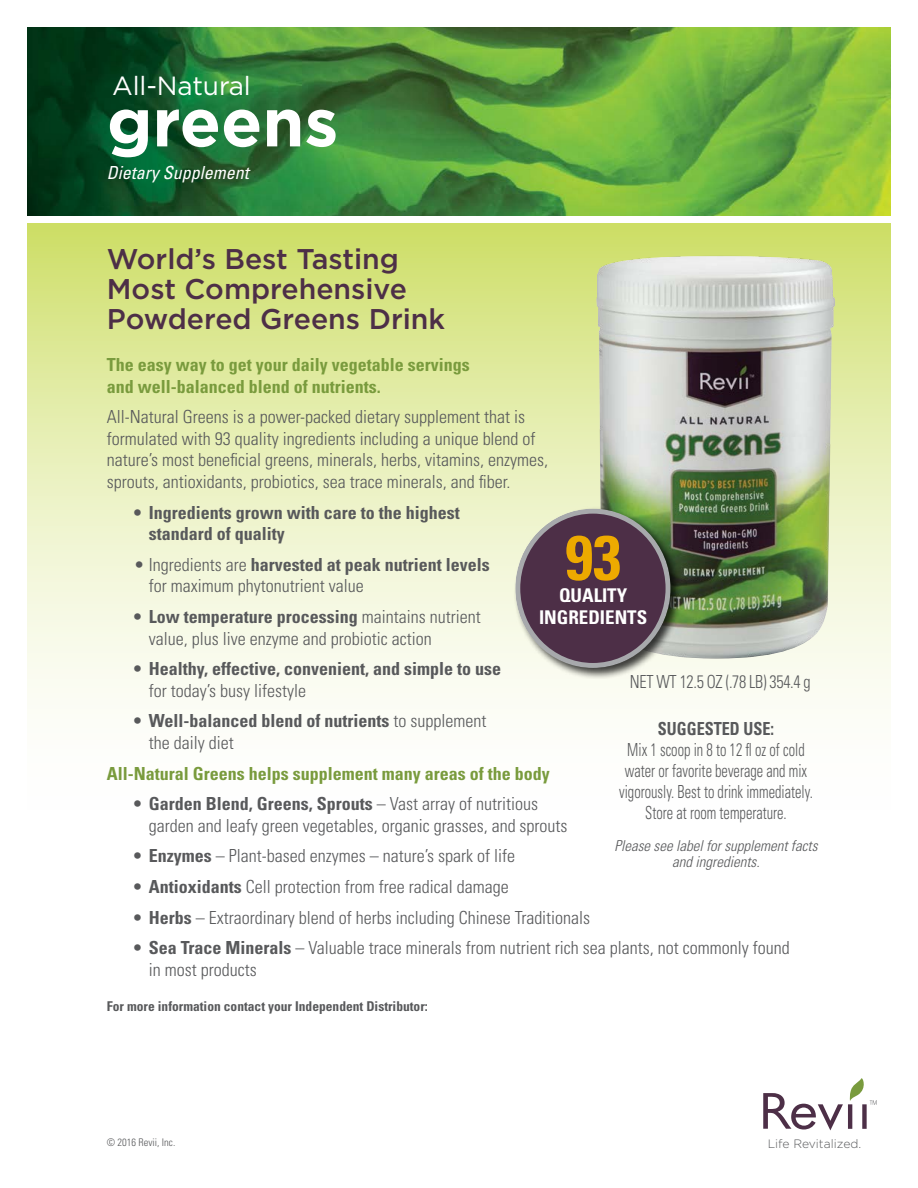
<style>
.page{position:relative;width:918px;height:1188px;background:#fff}
.page>*{position:absolute;margin:0;border:0;box-sizing:border-box;transform-origin:0 0}
.t1{font:700 67.5px "Gotham";color:#fff}
.t2{font:700 condensed 63px "Univers";color:#edaa00}
.t3{font:500 28.5px/30px "Gotham";color:#4d2f47}
.t4{font:26.25px "Gotham";letter-spacing:-.005em;color:#fff}
.t5{font:700 condensed 18.9px/22px "Univers";color:#fff;text-align:center}
.t6{font:300 condensed 18px/21.6px "Univers";color:#58595b}
.t7{font:700 condensed 18px/21.6px "Univers";color:#58595b}
.t8{font:700 condensed 18px/21.6px "Univers";color:#799b3d}
.t9{font:300 condensed 18px/21px "Univers";color:#58595b;text-align:center;scale:.8 1}
.t10{font:300 condensed 18px "Univers";letter-spacing:-.02em;color:#58595b;scale:.9 1}
.t11{font:italic condensed 18px "Univers";color:#fff}
.t12{font:700 condensed 18px "Univers";color:#58595b;scale:.9 1}
.t13{font:italic 300 condensed 15px/16.5px "Univers";color:#58595b;text-align:center}
.t14{font:700 condensed 13.5px "Univers";color:#58595b}
.t15{font:300 12.15px "Gotham";color:#58595b}
.t16{font:300 condensed 10.5px "Univers";color:#58595b}
.s1{font-weight:700}
.s2{font-weight:300}
</style>
<div class="page">
<svg style="left:27px;top:223px;width:864px;height:482px;background:#e6eeb4"></svg>
<img style="left:27px;top:27px;width:864px;height:189px">
<svg style="left:763px;top:1078px;width:114px;height:52px"></svg>
<img style="left:596px;top:256px;width:239px;height:403px">
<div style="left:513px;top:506px;width:169px;height:174px;background:#000;opacity:.75"></div>
<div style="left:501px;top:497px;width:183px;height:172px;background:#fff;opacity:.75"></div>
<h3 class="t4" style="left:112px;top:72px;width:140px">All-Natural</h3>
<h1 class="t1" style="left:107px;top:83px;width:233px">greens</h1>
<p class="t11" style="left:107px;top:162px;width:143px">Dietary Supplement</p>
<h3 class="t3" style="left:107px;top:243px;width:340px">World’s Best Tasting<br>Most Comprehensive<br>Powdered Greens Drink</h3>
<p class="t8" style="left:107px;top:354px;width:364px">The easy way to get your daily vegetable servings and well-balanced blend of nutrients.</p>
<p class="t6" style="left:107px;top:406px;width:443px">All-Natural Greens is a power-packed dietary supplement that is formulated with 93 quality ingredients including a unique blend of nature’s most beneficial greens, minerals, herbs, vitamins, enzymes, sprouts, antioxidants, probiotics, sea trace minerals, and fiber.</p>
<p class="t7" style="left:149px;top:501px;width:312px;text-indent:-15px">• Ingredients grown with care to the highest standard of quality</p>
<p class="t6" style="left:149px;top:553px;width:342px;text-indent:-15px">• Ingredients are <span class="s1">harvested at peak nutrient levels </span>for maximum phytonutrient value</p>
<p class="t6" style="left:149px;top:606px;width:333px;text-indent:-15px"><span class="s1">• Low temperature processing</span> maintains nutrient value, plus live enzyme and probiotic action</p>
<p class="t7" style="left:134px;top:658px;width:369px">• Healthy, effective, convenient, and simple to use</p>
<p class="t6" style="left:149px;top:679px;width:159px">for today’s busy lifestyle</p>
<p class="t7" style="left:149px;top:710px;width:339px;text-indent:-15px">• Well-balanced blend of nutrients <span class="s2">to supplement the daily diet</span></p>
<p class="t8" style="left:107px;top:762px;width:444px">All-Natural Greens helps supplement many areas of the body</p>
<p class="t6" style="left:149px;top:793px;width:420px;text-indent:-15px"><span class="s1">• Garden Blend, Greens, Sprouts</span> – Vast array of nutritious garden and leafy green vegetables, organic grasses, and sprouts</p>
<p class="t6" style="left:134px;top:845px;width:383px"><span class="s1">• Enzymes</span> – Plant-based enzymes – nature’s spark of life</p>
<p class="t6" style="left:134px;top:876px;width:376px"><span class="s1">• Antioxidants</span> Cell protection from free radical damage</p>
<p class="t6" style="left:134px;top:906px;width:458px"><span class="s1">• Herbs</span> – Extraordinary blend of herbs including Chinese Traditionals</p>
<p class="t6" style="left:149px;top:937px;width:642px;text-indent:-15px"><span class="s1">• Sea Trace Minerals</span> – Valuable trace minerals from nutrient rich sea plants, not commonly found in most products</p>
<h2 class="t2" style="left:565px;top:519px;width:57px">93</h2>
<p class="t5" style="left:539px;top:584px;width:110px">QUALITY<br>INGREDIENTS</p>
<p class="t10" style="left:630px;top:670px;width:203px">NET WT 12.5 OZ (.78 LB) 354.4 g</p>
<p class="t12" style="left:658px;top:718px;width:131px">SUGGESTED USE:</p>
<p class="t9" style="left:619px;top:739px;width:244px">Mix 1 scoop in 8 to 12 fl oz of cold water or favorite beverage and mix vigorously. Best to drink immediately.<br>Store at room temperature.</p>
<p class="t13" style="left:614px;top:837px;width:205px">Please see label for supplement facts and ingredients.</p>
<p class="t14" style="left:107px;top:997px;width:322px">For more information contact your Independent Distributor:</p>
<p class="t16" style="left:107px;top:1136px;width:70px">© 2016 Revii, Inc.</p>
<p class="t15" style="left:768px;top:1137px;width:95px">Life Revitalized.</p>
</div>
